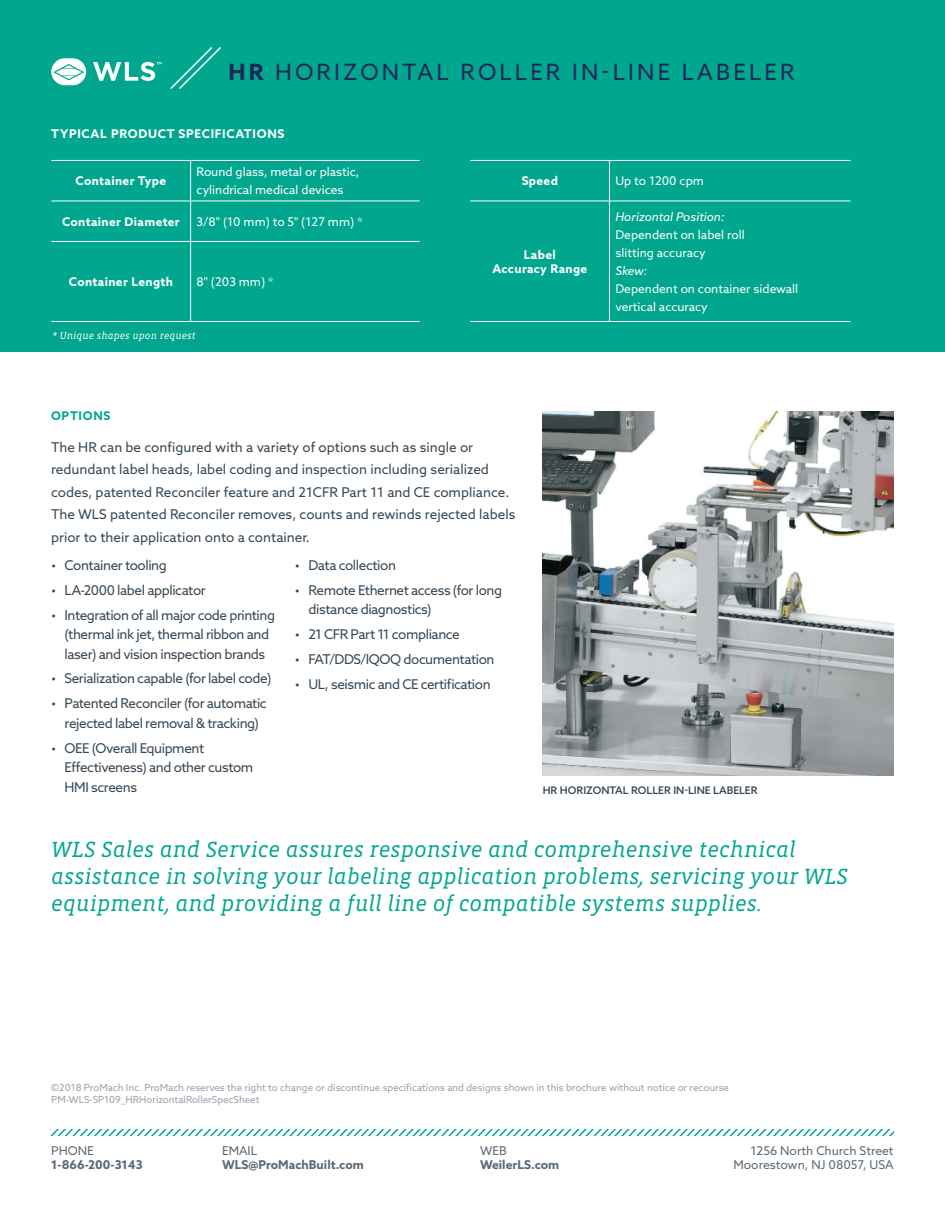
<style>
.page{position:relative;width:945px;height:1215px;background:#fff}
.page>*{position:absolute;margin:0;border:0;box-sizing:border-box;transform-origin:0 0}
.C1_-_Call-out_-_Stan{font:italic 22.5px/27px "Vista Slab OTCE";color:#00a78e}
.H2___Heading_Blue__M{font:22.5px "Azo Sans";letter-spacing:.14em;color:#1f265b}
.B1_-_Body_-_Standard{font:13.5px/19.5px "Azo Sans";letter-spacing:-.03em;color:#364856;text-align:center}
.B1_-_Body_-_Standard-2{font:13.5px/22.5px "Azo Sans";color:#364856}
.Contact_info{font:700 12.15px/14.5px "Azo Sans";color:#5b6a76}
.Contact_info-2{font:12.15px "Azo Sans";color:#5b6a76}
.CH-B_Chart_Body{font:12px/18px "Azo Sans";color:#fff}
.CH-L_Chart_Label{font:700 12px/14.4px "Azo Sans";letter-spacing:.03em;color:#fff;text-align:center}
.H7_-_Heading_White{font:700 12px "Azo Sans";letter-spacing:.06em;color:#fff}
.H7_-_Heading_Green{font:700 12px "Azo Sans";letter-spacing:.06em;color:#00a78e}
.CH-B_Chart_Body-2{font:italic 12px "Azo Sans";color:#fff}
.H8_-_Heading_Gray{font:500 10.5px "Azo Sans";color:#364856}
.B5-_Captions{font:italic 10.2px "Vista Slab OT";letter-spacing:.01em;color:#fff}
.Legal_Line{font:9.75px "Azo Sans";color:#9aa1ab}
.s1{font-weight:700}
.s2{font-style:italic}
.s3{font-weight:400}
</style>
<div class="page">
<svg style="left:51px;top:1129px;width:843px;height:7px"></svg>
<div style="left:0;top:0;width:945px;height:352px;background:#00a78e"></div>
<svg style="left:51px;top:58px;width:35px;height:27px"></svg>
<svg style="left:93px;top:62px;width:69px;height:19px"></svg>
<svg style="left:170px;top:47px;width:51px;height:42px"></svg>
<hr style="left:51px;top:160px;width:140px;height:1px;background:#fff">
<hr style="left:191px;top:160px;width:229px;height:1px;background:#fff">
<hr style="left:190px;top:161px;width:1px;height:40px;background:#fff">
<hr style="left:51px;top:201px;width:140px;height:1px;background:#fff">
<hr style="left:191px;top:201px;width:229px;height:1px;background:#fff">
<hr style="left:190px;top:201px;width:1px;height:40px;background:#fff">
<hr style="left:51px;top:241px;width:140px;height:1px;background:#fff">
<hr style="left:191px;top:241px;width:229px;height:1px;background:#fff">
<hr style="left:190px;top:242px;width:1px;height:79px;background:#fff">
<hr style="left:51px;top:321px;width:140px;height:1px;background:#fff">
<hr style="left:191px;top:321px;width:229px;height:1px;background:#fff">
<hr style="left:470px;top:160px;width:139px;height:1px;background:#fff">
<hr style="left:609px;top:160px;width:241px;height:1px;background:#fff">
<hr style="left:609px;top:161px;width:1px;height:40px;background:#fff">
<hr style="left:470px;top:201px;width:139px;height:1px;background:#fff">
<hr style="left:609px;top:201px;width:241px;height:1px;background:#fff">
<hr style="left:609px;top:201px;width:1px;height:120px;background:#fff">
<hr style="left:470px;top:321px;width:139px;height:1px;background:#fff">
<hr style="left:609px;top:321px;width:241px;height:1px;background:#fff">
<img style="left:543px;top:411px;width:351px;height:365px">
<p class="H2___Heading_Blue__M" style="left:228px;top:57px;width:568px"><span class="s1">HR</span> HORIZONTAL ROLLER IN-LINE LABELER</p>
<p class="H7_-_Heading_White" style="left:51px;top:125px;width:235px">TYPICAL PRODUCT SPECIFICATIONS</p>
<p class="CH-L_Chart_Label" style="left:76px;top:174px;width:92px">Container Type</p>
<p class="CH-B_Chart_Body" style="left:197px;top:163px;width:164px">Round glass, metal or plastic, cylindrical medical devices</p>
<p class="CH-L_Chart_Label" style="left:62px;top:214px;width:119px">Container Diameter</p>
<p class="CH-B_Chart_Body" style="left:197px;top:212px;width:168px">3/8" (10 mm) to 5" (127 mm) *</p>
<p class="CH-L_Chart_Label" style="left:69px;top:274px;width:106px">Container Length</p>
<p class="CH-B_Chart_Body" style="left:197px;top:273px;width:79px">8" (203 mm) *</p>
<p class="B5-_Captions" style="left:53px;top:331px;width:144px">* Unique shapes upon request</p>
<p class="CH-L_Chart_Label" style="left:522px;top:174px;width:38px">Speed</p>
<p class="CH-B_Chart_Body" style="left:615px;top:172px;width:90px">Up to 1200 cpm</p>
<p class="CH-L_Chart_Label" style="left:492px;top:247px;width:97px">Label<br>Accuracy Range</p>
<p class="CH-B_Chart_Body" style="left:615px;top:208px;width:131px"><span class="s2">Horizontal Position:<br></span>Dependent on label roll slitting accuracy</p>
<p class="CH-B_Chart_Body-2" style="left:615px;top:263px;width:33px">Skew:</p>
<p class="CH-B_Chart_Body" style="left:615px;top:280px;width:184px">Dependent on container sidewall vertical accuracy</p>
<p class="H7_-_Heading_Green" style="left:51px;top:408px;width:61px">OPTIONS</p>
<p class="B1_-_Body_-_Standard-2" style="left:51px;top:435px;width:466px">The HR can be configured with a variety of options such as single or redundant label heads, label coding and inspection including serialized codes, patented Reconciler feature and 21CFR Part 11 and CE compliance.<br>The WLS patented Reconciler removes, counts and rewinds rejected labels prior to their application onto a container.</p>
<p class="B1_-_Body_-_Standard" style="left:51px;top:555px;width:117px">• Container tooling</p>
<p class="B1_-_Body_-_Standard" style="left:51px;top:580px;width:156px">• LA-2000 label applicator</p>
<p class="B1_-_Body_-_Standard" style="left:51px;top:605px;width:226px">• Integration of all major code printing (thermal ink jet, thermal ribbon and laser) and vision inspection brands</p>
<p class="B1_-_Body_-_Standard" style="left:51px;top:669px;width:222px">• Serialization capable (for label code)</p>
<p class="B1_-_Body_-_Standard" style="left:51px;top:694px;width:217px">• Patented Reconciler (for automatic rejected label removal &amp; tracking)</p>
<p class="B1_-_Body_-_Standard" style="left:65px;top:738px;width:190px;text-align:left;text-indent:-14px">• OEE (Overall Equipment<br>Effectiveness) and other custom<br>HMI screens</p>
<p class="B1_-_Body_-_Standard" style="left:295px;top:555px;width:103px">• Data collection</p>
<p class="B1_-_Body_-_Standard" style="left:308px;top:580px;width:195px;text-align:left;text-indent:-14px">• Remote Ethernet access (for long distance diagnostics)</p>
<p class="B1_-_Body_-_Standard" style="left:295px;top:624px;width:166px">• 21 CFR Part 11 compliance</p>
<p class="B1_-_Body_-_Standard" style="left:295px;top:649px;width:201px">• FAT/DDS/IQOQ documentation</p>
<p class="B1_-_Body_-_Standard" style="left:295px;top:674px;width:197px">• UL, seismic and CE certification</p>
<p class="H8_-_Heading_Gray" style="left:543px;top:784px;width:216px">HR HORIZONTAL ROLLER IN-LINE LABELER</p>
<p class="C1_-_Call-out_-_Stan" style="left:51px;top:836px;width:798px">WLS Sales and Service assures responsive and comprehensive technical assistance in solving your labeling application problems, servicing your WLS equipment, and providing a full line of compatible systems supplies.</p>
<p class="Legal_Line" style="left:51px;top:1082px;width:679px">©2018 ProMach Inc. ProMach reserves the right to change or discontinue specifications and designs shown in this brochure without notice or recourse</p>
<p class="Legal_Line" style="left:51px;top:1093px;width:210px">PM-WLS-SP109_HRHorizontalRollerSpecSheet</p>
<p class="Contact_info-2" style="left:51px;top:1142px;width:44px">PHONE</p>
<p class="Contact_info" style="left:51px;top:1157px;width:93px">1-866-200-3143</p>
<p class="Contact_info" style="left:222px;top:1143px;width:143px"><span class="s3">EMAIL<br></span>WLS@ProMachBuilt.com</p>
<p class="Contact_info" style="left:480px;top:1143px;width:81px"><span class="s3">WEB<br></span>WeilerLS.com</p>
<p class="Contact_info-2" style="left:750px;top:1142px;width:145px">1256 North Church Street</p>
<p class="Contact_info-2" style="left:733px;top:1157px;width:162px">Moorestown, NJ 08057, USA</p>
</div>
